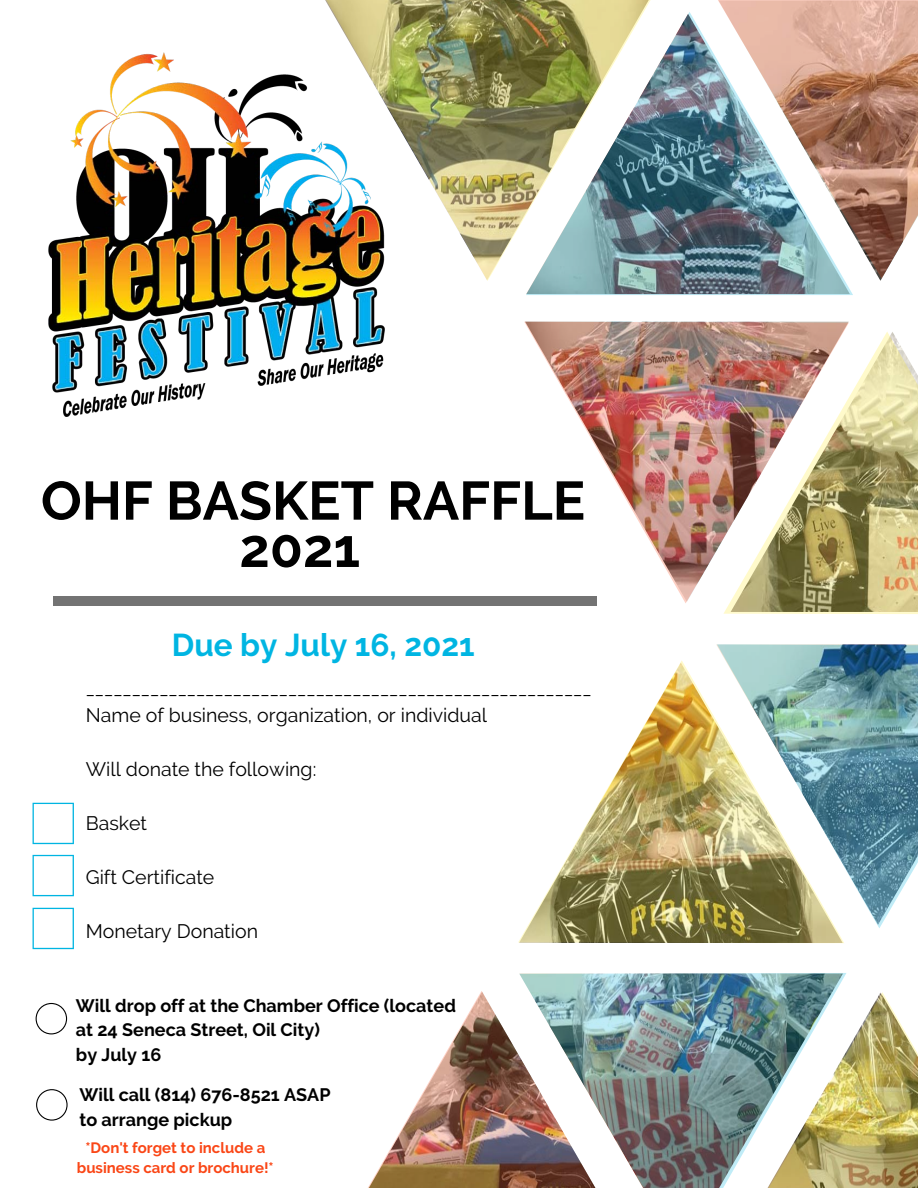
<style>
.page{position:relative;width:918px;height:1188px;background:#fff}
.page>*{position:absolute;margin:0;border:0;box-sizing:border-box;transform-origin:0 0}
.t1{font:700 54px "Raleway";color:#000}
.t2{font:700 31.5px "Raleway";color:#00b5e2}
.t3{font:19.5px "Raleway";color:#000}
.t4{font:700 18px/24.8px "Raleway";color:#000}
.t5{font:18px "Raleway";color:#000}
.t6{font:700 15px/20.2px "Raleway";color:#fa4616;text-align:center}
</style>
<div class="page">
<div style="left:53px;top:597px;width:544px;height:9px;background:#737373"></div>
<img style="left:48px;top:52px;width:337px;height:364px">
<img style="left:325px;top:0;width:326px;height:281px">
<img style="left:526px;top:12px;width:189px;height:170px">
<svg style="left:715px;top:0;width:203px;height:182px;background:#c3a496"></svg>
<img style="left:524px;top:182px;width:394px;height:415px">
<img style="left:635px;top:503px;width:283px;height:328px">
<img style="left:518px;top:660px;width:326px;height:283px">
<img style="left:519px;top:831px;width:399px;height:357px">
<img style="left:368px;top:991px;width:276px;height:197px">
<svg style="left:36px;top:1003px;width:31px;height:31px"></svg>
<svg style="left:36px;top:1089px;width:32px;height:32px"></svg>
<svg style="left:33px;top:803px;width:41px;height:41px"></svg>
<svg style="left:33px;top:855px;width:41px;height:41px"></svg>
<svg style="left:33px;top:908px;width:41px;height:41px"></svg>
<p class="t1" style="left:41px;top:469px;width:546px">OHF BASKET RAFFLE</p>
<p class="t1" style="left:239px;top:516px;width:122px">2021</p>
<p class="t2" style="left:172px;top:627px;width:305px">Due by July 16, 2021</p>
<p class="t5" style="left:86px;top:679px;width:507px">_______________________________________________________</p>
<p class="t3" style="left:86px;top:704px;width:403px">Name of business, organization, or individual</p>
<p class="t3" style="left:86px;top:758px;width:232px">Will donate the following:</p>
<p class="t3" style="left:86px;top:812px;width:63px">Basket</p>
<p class="t3" style="left:86px;top:866px;width:130px">Gift Certificate</p>
<p class="t3" style="left:86px;top:920px;width:174px">Monetary Donation</p>
<p class="t4" style="left:76px;top:993px;width:382px">Will drop off at the Chamber Office (located at 24 Seneca Street, Oil City)</p>
<p class="t4" style="left:76px;top:1042px;width:87px">by July 16</p>
<p class="t4" style="left:79px;top:1082px;width:253px">Will call (814) 676-8521 ASAP to arrange pickup</p>
<p class="t6" style="left:77px;top:1137px;width:198px">*Don't forget to include a business card or brochure!*</p>
</div>
